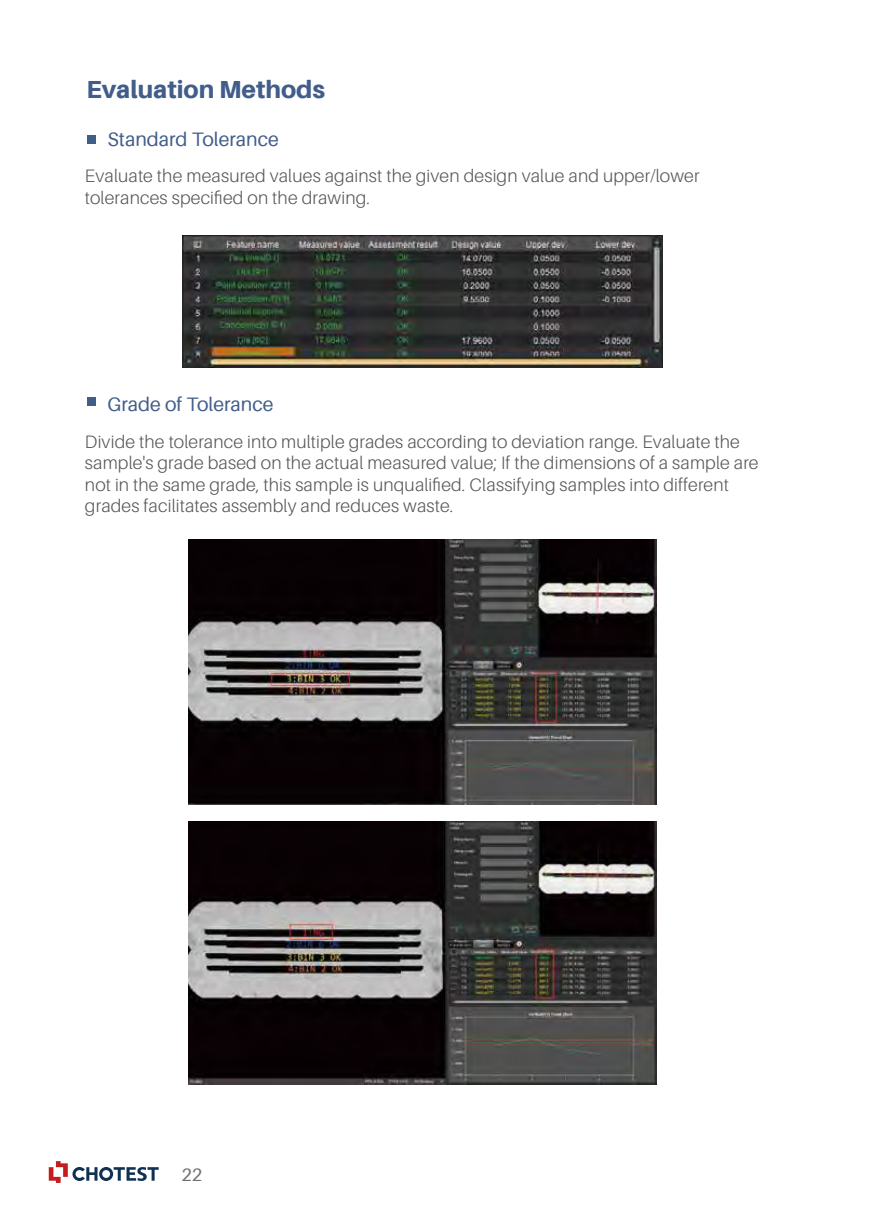
<style>
.page{position:relative;width:893px;height:1212px;background:#fff}
.page>*{position:absolute;margin:0;border:0;box-sizing:border-box;transform-origin:0 0}
.t1{font:800 24.75px "Aileron";color:#415d8a}
.t2{font:19.5px "Aileron";color:#415d8a}
.t3{font:300 18px/21.6px "Aileron";letter-spacing:.01em;color:#595857}
.t4{font:18px "Aileron";color:#717071}
</style>
<div class="page">
<img style="left:188px;top:821px;width:468px;height:263px">
<img style="left:188px;top:540px;width:468px;height:265px">
<div style="left:87px;top:136px;width:8px;height:8px;background:#415d8a"></div>
<div style="left:87px;top:397px;width:8px;height:8px;background:#415d8a"></div>
<svg style="left:49px;top:1161px;width:110px;height:22px"></svg>
<img style="left:182px;top:235px;width:481px;height:133px">
<p class="t1" style="left:86px;top:76px;width:240px">Evaluation Methods</p>
<p class="t2" style="left:108px;top:129px;width:173px">Standard Tolerance</p>
<p class="t3" style="left:85px;top:165px;width:616px">Evaluate the measured values against the given design value and upper/lower tolerances specified on the drawing.</p>
<p class="t2" style="left:108px;top:393px;width:167px">Grade of Tolerance</p>
<p class="t3" style="left:85px;top:431px;width:675px">Divide the tolerance into multiple grades according to deviation range. Evaluate the sample's grade based on the actual measured value; If the dimensions of a sample are not in the same grade, this sample is unqualified. Classifying samples into different grades facilitates assembly and reduces waste.</p>
<p class="t4" style="left:181px;top:1165px;width:22px">22</p>
</div>
